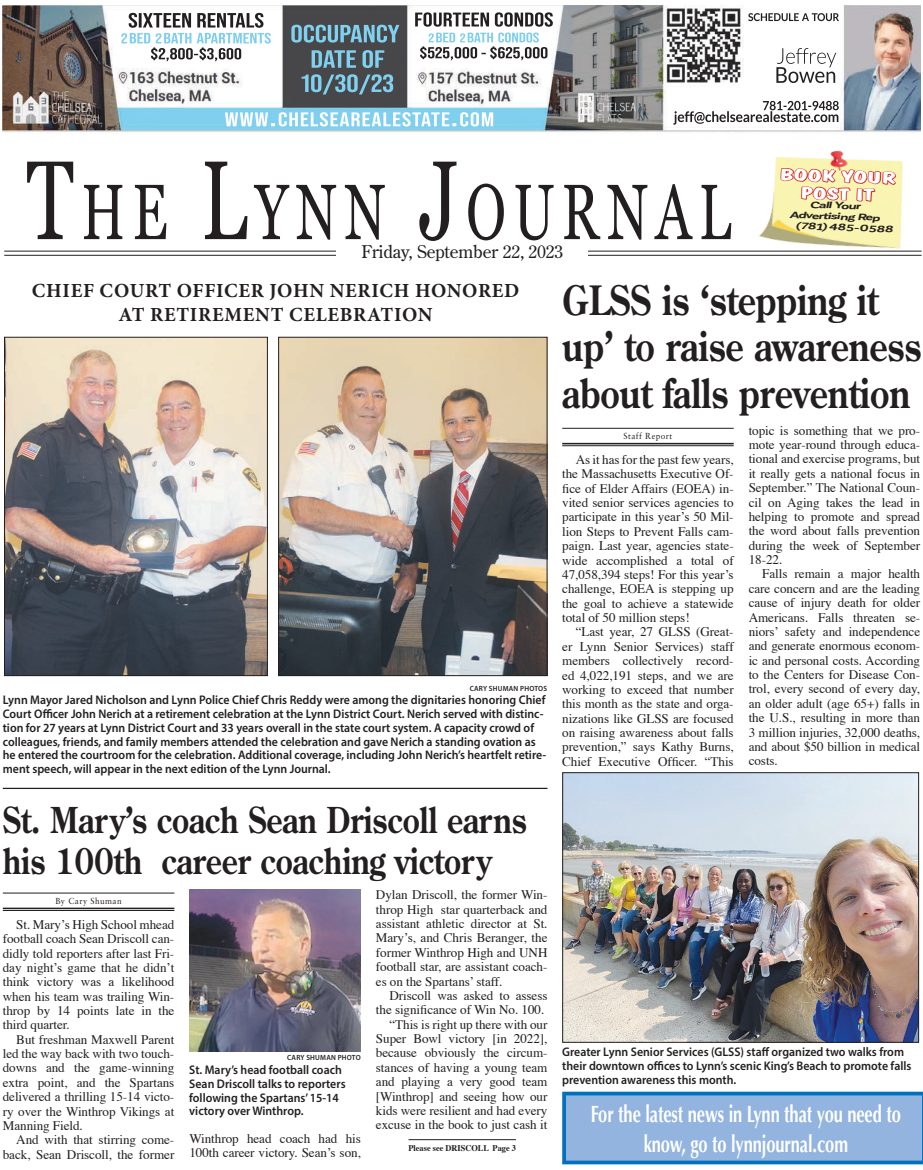
<style>
.page{position:relative;width:923px;height:1170px;background:#fff}
.page>*{position:absolute;margin:0;border:0;box-sizing:border-box;transform-origin:0 0}
.t1{font:78.25px "Georgia";letter-spacing:.145em;color:#231f20;scale:.68 1}
.Headline{font:700 40.38px/46.2px "Century Old Style Std";letter-spacing:-.005em;color:#231f20;scale:.84 1}
.Headline-2{font:700 35.62px "Century Old Style Std";letter-spacing:-.005em;color:#231f20;scale:.84 1}
.Body_Text{font:700 23.62px/29.5px "Optima";letter-spacing:-.005em;color:#fff;text-align:center;scale:.7 1}
.Photo_Overline{font:700 20px "Minion Pro";letter-spacing:.035em;color:#231f20}
.t2{font:17.5px "Century Old Style Std";letter-spacing:-.005em;color:#231f20}
.t3{font:16.5px/17.6px "Dom Bold BT";color:#fff;text-align:center;scale:1.59 1}
.Body_Text-2{font:13.12px/14.4px "Times";letter-spacing:-.005em;color:#231f20;text-align:justify}
.Cutline{font:600 12.5px/13.8px "Myriad Pro";color:#231f20;scale:.95 1}
.t4{font:italic 700 9.12px "Corporative Sans";color:#231f20;scale:1.59 1}
._1__Byline{font:8.75px "Sabon LT Pro";letter-spacing:.05em;color:#231f20;scale:.95 1}
.See_Page{font:700 8.75px "Times";color:#231f20;scale:.95 1}
.Photo_Credit{font:600 7.5px "Myriad Pro";letter-spacing:.03em;color:#231f20;scale:.95 1}
.s1{font-size:111.75px}
</style>
<div class="page">
<svg style="left:4px;top:251px;width:918px;height:5px"></svg>
<hr style="left:4px;top:251px;width:917px;height:1px;background:#231f20">
<hr style="left:4px;top:255px;width:917px;height:1px;background:#231f20">
<div style="left:337px;top:241px;width:251px;height:21px;background:#fff"></div>
<img style="left:756px;top:150px;width:147px;height:101px">
<img style="left:766px;top:220px;width:52px;height:28px">
<svg style="left:779px;top:167px;width:118px;height:35px;background:#edbb8c"></svg>
<img style="left:3px;top:6px;width:917px;height:126px">
<img style="left:280px;top:339px;width:265px;height:335px">
<div style="left:278px;top:337px;width:269px;height:339px;border:1px solid #231f20"></div>
<img style="left:6px;top:339px;width:260px;height:335px">
<div style="left:4px;top:337px;width:264px;height:339px;border:1px solid #231f20"></div>
<hr style="left:562px;top:428px;width:171px;height:1px;background:#231f20">
<hr style="left:562px;top:443px;width:171px;height:1px;background:#231f20">
<hr style="left:562px;top:445px;width:171px;height:1px;background:#231f20">
<img style="left:564px;top:774px;width:353px;height:267px">
<div style="left:562px;top:772px;width:357px;height:271px;border:1px solid #231f20"></div>
<svg style="left:562px;top:1092px;width:360px;height:72px;background:#82adda"></svg>
<hr style="left:3px;top:893px;width:171px;height:1px;background:#231f20">
<hr style="left:3px;top:908px;width:171px;height:1px;background:#231f20">
<hr style="left:3px;top:910px;width:171px;height:1px;background:#231f20">
<hr style="left:3px;top:788px;width:544px;height:1px;background:#231f20">
<hr style="left:408px;top:1139px;width:108px;height:1px;background:#231f20">
<img style="left:189px;top:890px;width:172px;height:161px">
<p class="t1" style="left:27px;top:155px;width:1034px"><span class="s1">T</span>HE <span class="s1">L</span>YNN <span class="s1">J</span>OURNAL</p>
<p class="t2" style="left:361px;top:241px;width:203px">Friday, September 22, 2023</p>
<p class="t3" style="left:780px;top:165px;width:74px;rotate:2deg">BOOK YOUR<br>POST IT</p>
<p class="t4" style="left:810px;top:199px;width:33px;rotate:2deg">Call Your</p>
<p class="t4" style="left:789px;top:210px;width:58px;rotate:2deg">Advertising Rep</p>
<p class="t4" style="left:795px;top:221px;width:63px;rotate:2deg">(781)485-0588</p>
<p class="Photo_Overline" style="left:32px;top:277px;width:489px">CHIEF COURT OFFICER JOHN NERICH HONORED</p>
<p class="Photo_Overline" style="left:119px;top:301px;width:315px">AT RETIREMENT CELEBRATION</p>
<p class="Photo_Credit" style="left:469px;top:683px;width:83px">CARY SHUMAN PHOTOS</p>
<p class="Cutline" style="left:3px;top:693px;width:573px">Lynn Mayor Jared Nicholson and Lynn Police Chief Chris Reddy were among the dignitaries honoring Chief Court Officer John Nerich at a retirement celebration at the Lynn District Court. Nerich served with distinc&shy;tion for 27 years at Lynn District Court and 33 years overall in the state court system. A capacity crowd of colleagues, friends, and family members attended the celebration and gave Nerich a standing ovation as he entered the courtroom for the celebration. Additional coverage, including John Nerich’s heartfelt retire&shy;ment speech, will appear in the next edition of the Lynn Journal.</p>
<p class="Headline-2" style="left:3px;top:796px;width:625px">St. Mary’s coach Sean Driscoll earns</p>
<p class="Headline-2" style="left:3px;top:837px;width:583px">his 100th career coaching victory</p>
<p class="_1__Byline" style="left:55px;top:895px;width:71px">By Cary Shuman</p>
<p class="Body_Text-2" style="left:3px;top:916px;width:173px;text-indent:14px">St. Mary’s High School mhead football coach Sean Driscoll can&shy;didly told reporters after last Fri&shy;day night’s game that he didn’t think victory was a likelihood when his team was trailing Win&shy;throp by 14 points late in the third quarter.</p>
<p class="Body_Text-2" style="left:3px;top:1031px;width:173px;text-indent:14px">But freshman Maxwell Parent led the way back with two touch&shy;downs and the game-winning extra point, and the Spartans delivered a thrilling 15-14 victo&shy;ry over the Winthrop Vikings at Manning Field.</p>
<p class="Body_Text-2" style="left:3px;top:1132px;width:173px;text-align:right">And with that stirring come&shy;back, Sean Driscoll, the former</p>
<p class="Body_Text-2" style="left:189px;top:1130px;width:173px">Winthrop head coach had his<br>100th career victory. Sean’s son,</p>
<p class="Photo_Credit" style="left:287px;top:1053px;width:79px">CARY SHUMAN PHOTO</p>
<p class="Cutline" style="left:189px;top:1063px;width:166px">St. Mary’s head football coach<br>Sean Driscoll talks to reporters following the Spartans’ 15-14 victory over Winthrop.</p>
<p class="Body_Text-2" style="left:376px;top:887px;width:173px">Dylan Driscoll, the former Win&shy;throp High star quarterback and assistant athletic director at St.<br>Mary’s, and Chris Beranger, the former Winthrop High and UNH football star, are assistant coach&shy;es on the Spartans’ staff.</p>
<p class="Body_Text-2" style="left:376px;top:987px;width:173px;text-align:right">Driscoll was asked to assess the significance of Win No. 100.</p>
<p class="Body_Text-2" style="left:376px;top:1016px;width:173px;text-indent:14px">“This is right up there with our Super Bowl victory [in 2022], because obviously the circum&shy;stances of having a young team and playing a very good team [Winthrop] and seeing how our kids were resilient and had every excuse in the book to just cash it</p>
<p class="See_Page" style="left:408px;top:1140px;width:115px">Please see DRISCOLL Page 3</p>
<p class="Headline" style="left:562px;top:277px;width:429px">GLSS is ‘stepping it up’ to raise awareness about falls prevention</p>
<p class="_1__Byline" style="left:623px;top:430px;width:53px">Staff Report</p>
<p class="Body_Text-2" style="left:562px;top:451px;width:173px;text-indent:14px">As it has for the past few years, the Massachusetts Executive Of&shy;fice of Elder Affairs (EOEA) in&shy;vited senior services agencies to participate in this year’s 50 Mil&shy;lion Steps to Prevent Falls cam&shy;paign. Last year, agencies state&shy;wide accomplished a total of 47,058,394 steps! For this year’s challenge, EOEA is stepping up the goal to achieve a statewide total of 50 million steps!</p>
<p class="Body_Text-2" style="left:562px;top:624px;width:173px;text-indent:14px">“Last year, 27 GLSS (Great&shy;er Lynn Senior Services) staff members collectively record&shy;ed 4,022,191 steps, and we are working to exceed that number this month as the state and orga&shy;nizations like GLSS are focused on raising awareness about falls prevention,” says Kathy Burns, Chief Executive Officer. “This</p>
<p class="Body_Text-2" style="left:748px;top:422px;width:173px">topic is something that we pro&shy;mote year-round through educa&shy;tional and exercise programs, but it really gets a national focus in September.” The National Coun&shy;cil on Aging takes the lead in helping to promote and spread the word about falls prevention during the week of September 18-22.</p>
<p class="Body_Text-2" style="left:748px;top:566px;width:173px;text-indent:13px">Falls remain a major health care concern and are the leading cause of injury death for older Americans. Falls threaten se&shy;niors’ safety and independence and generate enormous econom&shy;ic and personal costs. According to the Centers for Disease Con&shy;trol, every second of every day, an older adult (age 65+) falls in the U.S., resulting in more than 3 million injuries, 32,000 deaths, and about $50 billion in medical costs.</p>
<p class="Cutline" style="left:562px;top:1045px;width:369px">Greater Lynn Senior Services (GLSS) staff organized two walks from their downtown offices to Lynn’s scenic King’s Beach to promote falls prevention awareness this month.</p>
<p class="Body_Text" style="left:591px;top:1100px;width:444px">For the latest news in Lynn that you need to know, go to lynnjournal.com</p>
</div>
